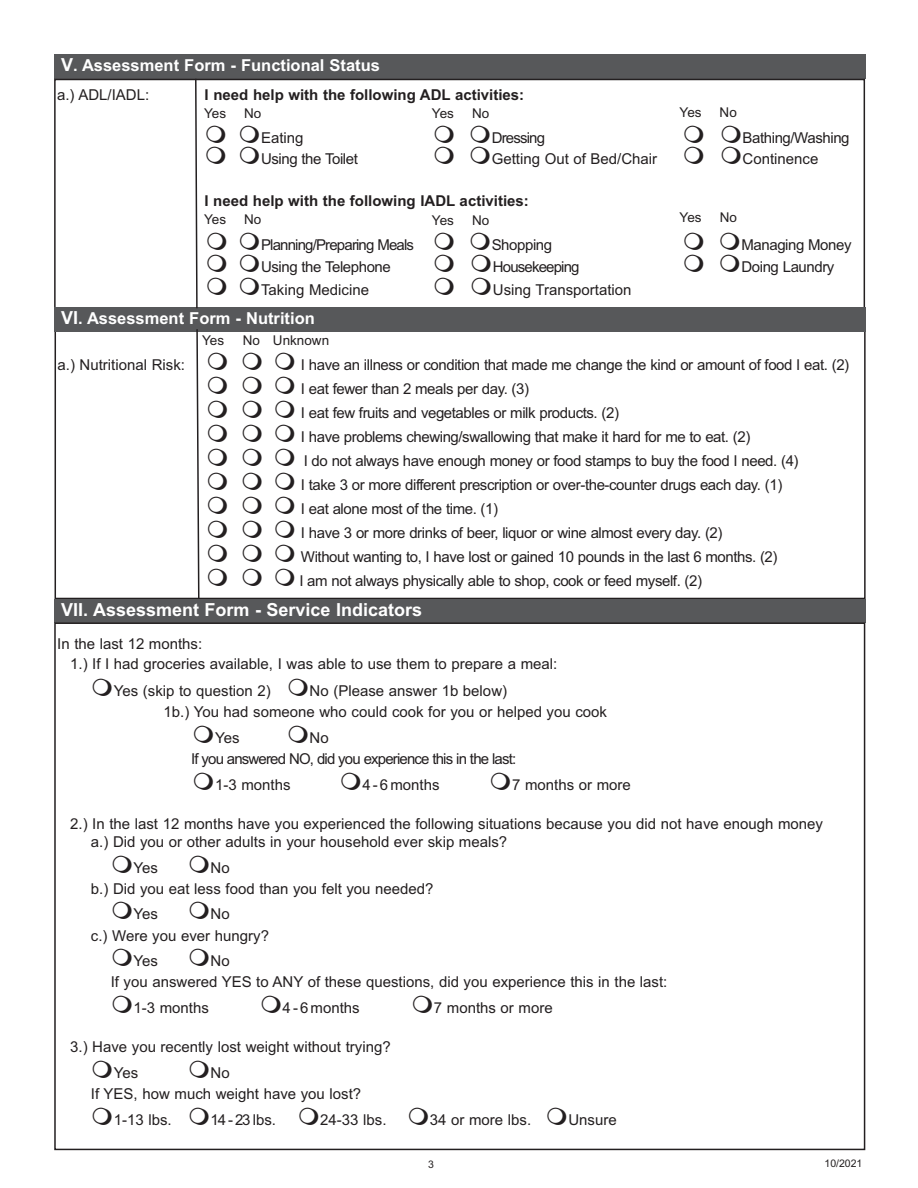
<style>
.page{position:relative;width:918px;height:1188px;background:#fff}
.page>*{position:absolute;margin:0;border:0;box-sizing:border-box;transform-origin:0 0}
.t1{font:700 18px "Arial";color:#fff}
.t2{font:700 16.5px "Arial";color:#fff}
.t3{font:15px/21.1px "Arial";color:#231f20}
.t4{font:15px/24px "Arial";letter-spacing:-.03em;color:#231f20}
.t5{font:15px/21.1px "Arial";letter-spacing:-.055em;color:#231f20}
.t6{font:700 15px "Arial";color:#231f20}
.t7{font:13.5px "Arial";color:#231f20}
.t8{font:10.5px "Arial";color:#231f20}
.s1{font-size:18px}
</style>
<div class="page">
<div style="left:55px;top:330px;width:811px;height:269px;border:2px solid #231f20"></div>
<div style="left:54px;top:54px;width:811px;height:25px;background:#57585a"></div>
<div style="left:54px;top:79px;width:811px;height:230px;border:2px solid #231f20"></div>
<div style="left:54px;top:307px;width:811px;height:24px;background:#57585a"></div>
<svg style="left:194px;top:78px;width:4px;height:231px"></svg>
<svg style="left:196px;top:329px;width:4px;height:270px"></svg>
<div style="left:54px;top:599px;width:811px;height:23px;background:#57585a"></div>
<p class="t2" style="left:61px;top:56px;width:320px"><span class="s1">V</span>. Assessment Form - Functional Status</p>
<p class="t3" style="left:57px;top:84px;width:94px">a.) ADL/IADL:</p>
<p class="t6" style="left:205px;top:86px;width:321px">I need help with the following ADL activities:</p>
<p class="t3" style="left:261px;top:127px;width:44px">Eating</p>
<p class="t5" style="left:492px;top:127px;width:55px">Dressing</p>
<p class="t4" style="left:743px;top:126px;width:109px">Bathing/Washing</p>
<p class="t4" style="left:261px;top:147px;width:98px">Using the Toilet</p>
<p class="t3" style="left:492px;top:148px;width:167px">Getting Out of Bed/Chair</p>
<p class="t3" style="left:743px;top:148px;width:77px">Continence</p>
<p class="t6" style="left:204px;top:192px;width:326px">I need help with the following IADL activities:</p>
<p class="t5" style="left:261px;top:234px;width:154px">Planning/Preparing Meals</p>
<p class="t4" style="left:492px;top:233px;width:62px">Shopping</p>
<p class="t4" style="left:741px;top:233px;width:112px">Managing Money</p>
<p class="t4" style="left:261px;top:255px;width:131px">Using the Telephone</p>
<p class="t5" style="left:493px;top:256px;width:88px">Housekeeping</p>
<p class="t4" style="left:741px;top:255px;width:94px">Doing Laundry</p>
<p class="t3" style="left:261px;top:279px;width:109px">Taking Medicine</p>
<p class="t3" style="left:493px;top:279px;width:140px">Using Transportation</p>
<p class="t2" style="left:61px;top:309px;width:255px"><span class="s1">VI</span>. Assessment Form - Nutrition</p>
<p class="t7" style="left:202px;top:333px;width:24px">Yes</p>
<p class="t7" style="left:243px;top:332px;width:88px">No Unknown</p>
<p class="t7" style="left:204px;top:105px;width:24px">Yes</p>
<p class="t7" style="left:244px;top:105px;width:19px">No</p>
<p class="t7" style="left:432px;top:105px;width:24px">Yes</p>
<p class="t7" style="left:472px;top:105px;width:19px">No</p>
<p class="t7" style="left:680px;top:104px;width:24px">Yes</p>
<p class="t7" style="left:720px;top:104px;width:19px">No</p>
<p class="t7" style="left:204px;top:211px;width:24px">Yes</p>
<p class="t7" style="left:244px;top:211px;width:19px">No</p>
<p class="t7" style="left:432px;top:212px;width:24px">Yes</p>
<p class="t7" style="left:472px;top:212px;width:19px">No</p>
<p class="t7" style="left:680px;top:209px;width:24px">Yes</p>
<p class="t7" style="left:720px;top:209px;width:19px">No</p>
<p class="t3" style="left:58px;top:354px;width:129px">a.) Nutritional Risk:</p>
<p class="t4" style="left:299px;top:352px;width:551px">I have an illness or condition that made me change the kind or amount of food I eat. (2)<br>I eat fewer than 2 meals per day. (3)<br>I eat few fruits and vegetables or milk products. (2)<br>I have problems chewing/swallowing that make it hard for me to eat. (2)<br>I do not always have enough money or food stamps to buy the food I need. (4)<br>I take 3 or more different prescription or over-the-counter drugs each day. (1)<br>I eat alone most of the time. (1)<br>I have 3 or more drinks of beer, liquor or wine almost every day. (2)<br>Without wanting to, I have lost or gained 10 pounds in the last 6 months. (2)<br>I am not always physically able to shop, cook or feed myself. (2)</p>
<p class="t1" style="left:61px;top:599px;width:362px">VII. Assessment Form - Service Indicators</p>
<p class="t3" style="left:70px;top:634px;width:489px;line-height:20.2px;text-indent:-13px">In the last 12 months:<br>1.) If I had groceries available, I was able to use them to prepare a meal:</p>
<p class="t3" style="left:114px;top:680px;width:159px">Yes (skip to question 2)</p>
<p class="t3" style="left:164px;top:680px;width:445px;text-indent:146px">No (Please answer 1b below)<br>1b.) You had someone who could cook for you or helped you cook</p>
<p class="t3" style="left:215px;top:727px;width:26px">Yes</p>
<p class="t5" style="left:191px;top:727px;width:327px;text-indent:118px">No<br>If you answered NO, did you experience this in the last:</p>
<p class="t3" style="left:215px;top:774px;width:77px">1-3 months</p>
<p class="t3" style="left:362px;top:774px;width:79px">4 - 6 months</p>
<p class="t3" style="left:512px;top:774px;width:120px">7 months or more</p>
<p class="t3" style="left:91px;top:815px;width:734px;line-height:18px;text-indent:-21px">2.) In the last 12 months have you experienced the following situations because you did not have enough money a.) Did you or other adults in your household ever skip meals?</p>
<p class="t3" style="left:134px;top:857px;width:26px">Yes</p>
<p class="t3" style="left:91px;top:857px;width:344px;text-indent:120px">No<br>b.) Did you eat less food than you felt you needed?</p>
<p class="t3" style="left:134px;top:904px;width:26px">Yes</p>
<p class="t3" style="left:91px;top:904px;width:180px;text-indent:120px">No<br>c.) Were you ever hungry?</p>
<p class="t3" style="left:134px;top:950px;width:26px">Yes</p>
<p class="t3" style="left:111px;top:950px;width:558px;text-indent:100px">No<br>If you answered YES to ANY of these questions, did you experience this in the last:</p>
<p class="t3" style="left:134px;top:997px;width:77px">1-3 months</p>
<p class="t3" style="left:283px;top:997px;width:79px">4 - 6 months</p>
<p class="t3" style="left:434px;top:997px;width:120px">7 months or more</p>
<p class="t3" style="left:114px;top:1034px;width:278px;line-height:25.7px;text-indent:-44px">3.) Have you recently lost weight without trying?<br>Yes</p>
<p class="t3" style="left:91px;top:1062px;width:272px;text-indent:120px">No<br>If YES, how much weight have you lost?</p>
<p class="t3" style="left:114px;top:1109px;width:59px">1-13 lbs.</p>
<p class="t3" style="left:211px;top:1109px;width:67px">14 - 23 lbs.</p>
<p class="t3" style="left:320px;top:1109px;width:68px">24-33 lbs.</p>
<p class="t3" style="left:430px;top:1109px;width:103px">34 or more lbs.</p>
<p class="t3" style="left:568px;top:1109px;width:50px">Unsure</p>
<p class="t8" style="left:428px;top:1158px;width:7px">3</p>
<p class="t8" style="left:825px;top:1157px;width:39px">10/2021</p>
</div>
